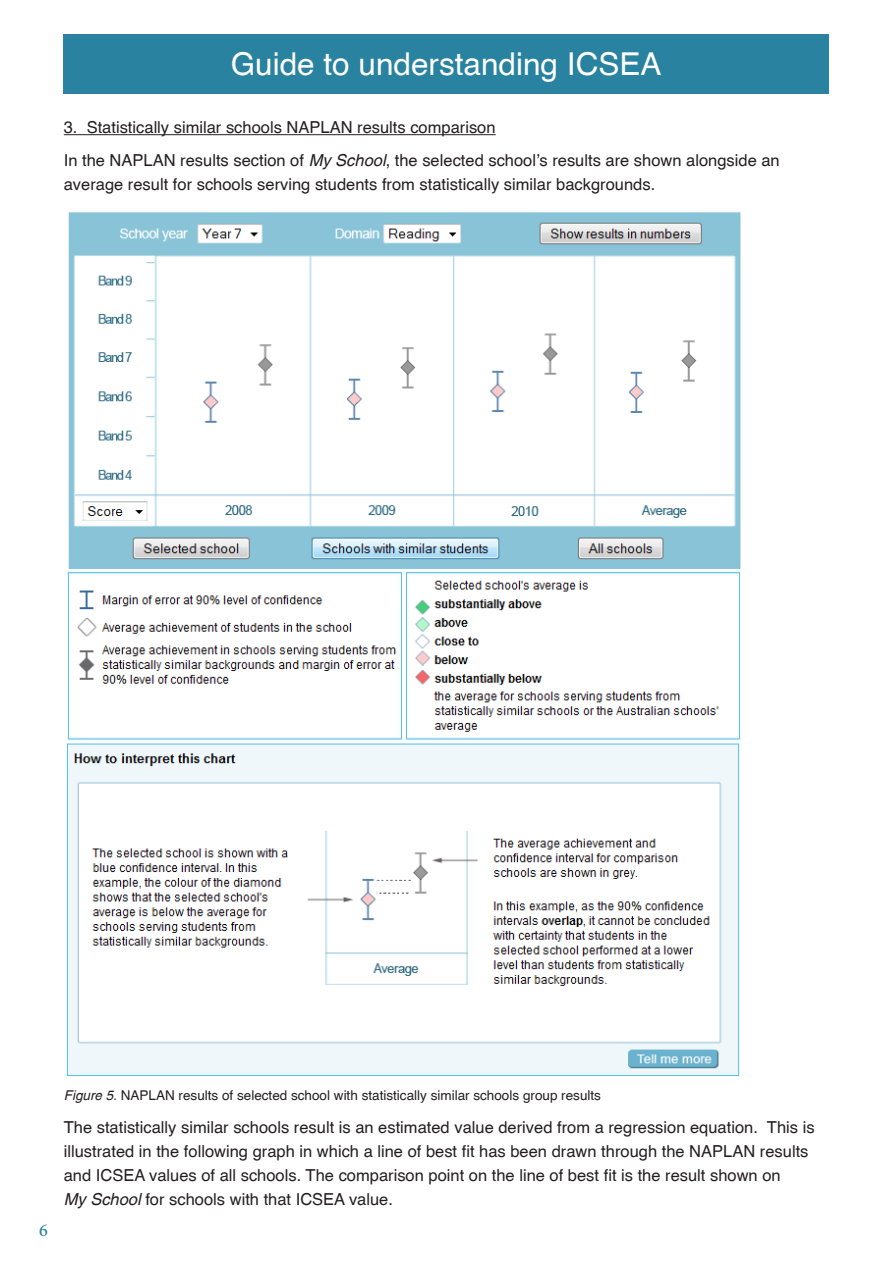
<style>
.page{position:relative;width:893px;height:1263px;background:#fff}
.page>*{position:absolute;margin:0;border:0;box-sizing:border-box;transform-origin:0 0}
.t1{font:31.5px "Helvetica";color:#fff}
.t2{font:500 18px "Minion Pro";color:#29829f}
.t3{font:16.5px/24px "Helvetica";color:#231f20}
.t4{font:13.5px "Helvetica";color:#231f20}
.s1{font-family:"Helvetica cyr";font-style:italic}
</style>
<div class="page">
<div style="left:64px;top:34px;width:765px;height:60px;background:#29829f"></div>
<hr style="left:64px;top:134px;width:432px;height:1px;background:#231f20">
<img style="left:66px;top:212px;width:675px;height:865px">
<h1 class="t1" style="left:231px;top:44px;width:432px">Guide to understanding ICSEA</h1>
<p class="t3" style="left:64px;top:115px;width:433px">3. Statistically similar schools NAPLAN results comparison</p>
<p class="t3" style="left:64px;top:148px;width:717px">In the NAPLAN results section of <span class="s1">My School</span>, the selected school’s results are shown alongside an average result for schools serving students from statistically similar backgrounds.</p>
<p class="t2" style="left:39px;top:1218px;width:10px">6</p>
<p class="t4" style="left:64px;top:1087px;width:539px"><span class="s1">Figure 5.</span> NAPLAN results of selected school with statistically similar schools group results</p>
<p class="t3" style="left:64px;top:1114px;width:752px">The statistically similar schools result is an estimated value derived from a regression equation. This is illustrated in the following graph in which a line of best fit has been drawn through the NAPLAN results and ICSEA values of all schools. The comparison point on the line of best fit is the result shown on<br><span class="s1">My School</span> for schools with that ICSEA value.</p>
</div>
